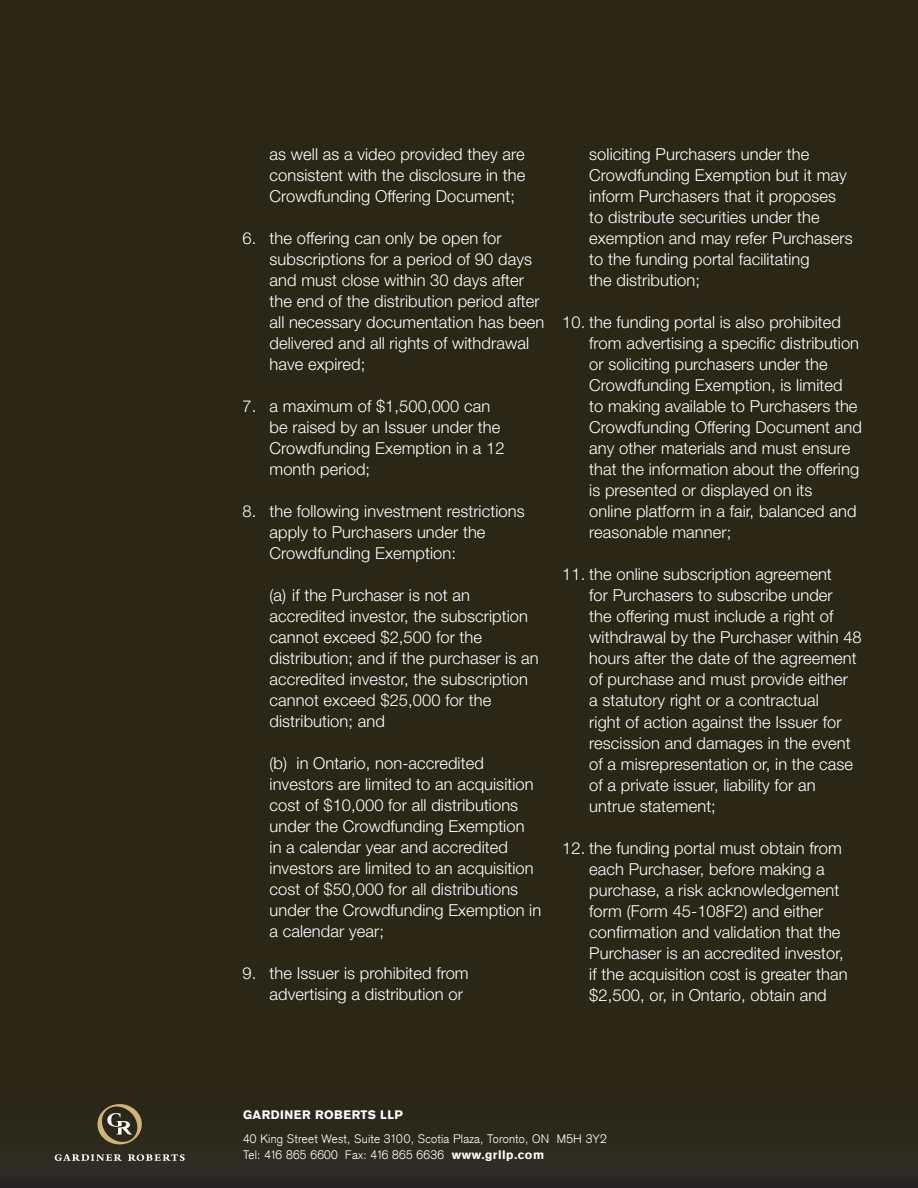
<style>
.page{position:relative;width:918px;height:1188px;background:#2a2717}
.page>*{position:absolute;margin:0;border:0;box-sizing:border-box;transform-origin:0 0}
.t1{font:300 16.5px/21px "Helvetica Neue LT Std";letter-spacing:.005em;color:#fff}
.t2{font:300 12px/16.5px "Akzidenz Grotesk";letter-spacing:.02em;color:#fff}
.t3{font:900 12px "Akzidenz Grotesk";letter-spacing:.04em;color:#fff}
.s1{font-weight:900}
</style>
<div class="page">
<div style="left:0;top:1087px;width:918px;height:101px;background:#2b281c"></div>
<svg style="left:97px;top:1104px;width:45px;height:40px"></svg>
<svg style="left:55px;top:1154px;width:67px;height:7px"></svg>
<svg style="left:128px;top:1154px;width:57px;height:7px"></svg>
<p class="t1" style="left:270px;top:144px;width:257px;text-align:justify">as well as a video provided they are consistent with the disclosure in the Crowdfunding Offering Document;</p>
<p class="t1" style="left:270px;top:228px;width:276px;text-indent:-27px">6. the offering can only be open for subscriptions for a period of 90 days and must close within 30 days after the end of the distribution period after all necessary documentation has been delivered and all rights of withdrawal have expired;</p>
<p class="t1" style="left:270px;top:396px;width:236px;text-indent:-27px">7. a maximum of $1,500,000 can be raised by an Issuer under the<br>Crowdfunding Exemption in a 12 month period;</p>
<p class="t1" style="left:270px;top:501px;width:257px;text-indent:-27px">8. the following investment restrictions apply to Purchasers under the<br>Crowdfunding Exemption:</p>
<p class="t1" style="left:270px;top:585px;width:271px">(a) if the Purchaser is not an accredited investor, the subscription cannot exceed $2,500 for the distribution; and if the purchaser is an accredited investor, the subscription cannot exceed $25,000 for the distribution; and</p>
<p class="t1" style="left:270px;top:753px;width:273px">(b) in Ontario, non-accredited investors are limited to an acquisition cost of $10,000 for all distributions under the Crowdfunding Exemption<br>in a calendar year and accredited investors are limited to an acquisition cost of $50,000 for all distributions under the Crowdfunding Exemption in a calendar year;</p>
<p class="t1" style="left:270px;top:963px;width:201px;text-indent:-27px">9. the Issuer is prohibited from advertising a distribution or</p>
<p class="t1" style="left:589px;top:144px;width:265px">soliciting Purchasers under the<br>Crowdfunding Exemption but it may inform Purchasers that it proposes to distribute securities under the exemption and may refer Purchasers to the funding portal facilitating<br>the distribution;</p>
<p class="t1" style="left:589px;top:312px;width:274px;text-indent:-27px">10. the funding portal is also prohibited from advertising a specific distribution or soliciting purchasers under the Crowdfunding Exemption, is limited<br>to making available to Purchasers the Crowdfunding Offering Document and any other materials and must ensure that the information about the offering is presented or displayed on its<br>online platform in a fair, balanced and reasonable manner;</p>
<p class="t1" style="left:589px;top:564px;width:274px;text-indent:-27px">11. the online subscription agreement<br>for Purchasers to subscribe under<br>the offering must include a right of withdrawal by the Purchaser within 48 hours after the date of the agreement of purchase and must provide either<br>a statutory right or a contractual<br>right of action against the Issuer for rescission and damages in the event of a misrepresentation or, in the case of a private issuer, liability for an untrue statement;</p>
<p class="t1" style="left:589px;top:837px;width:260px;text-indent:-27px">12. the funding portal must obtain from each Purchaser, before making a purchase, a risk acknowledgement form (Form 45-108F2) and either confirmation and validation that the Purchaser is an accredited investor, if the acquisition cost is greater than $2,500, or, in Ontario, obtain and</p>
<p class="t3" style="left:243px;top:1107px;width:162px">GARDINER ROBERTS LLP</p>
<p class="t2" style="left:243px;top:1130px;width:365px">40 King Street West, Suite 3100, Scotia Plaza, Toronto, ON M5H 3Y2<br>Tel: 416 865 6600 Fax: 416 865 6636 <span class="s1">www.grllp.com</span></p>
</div>
